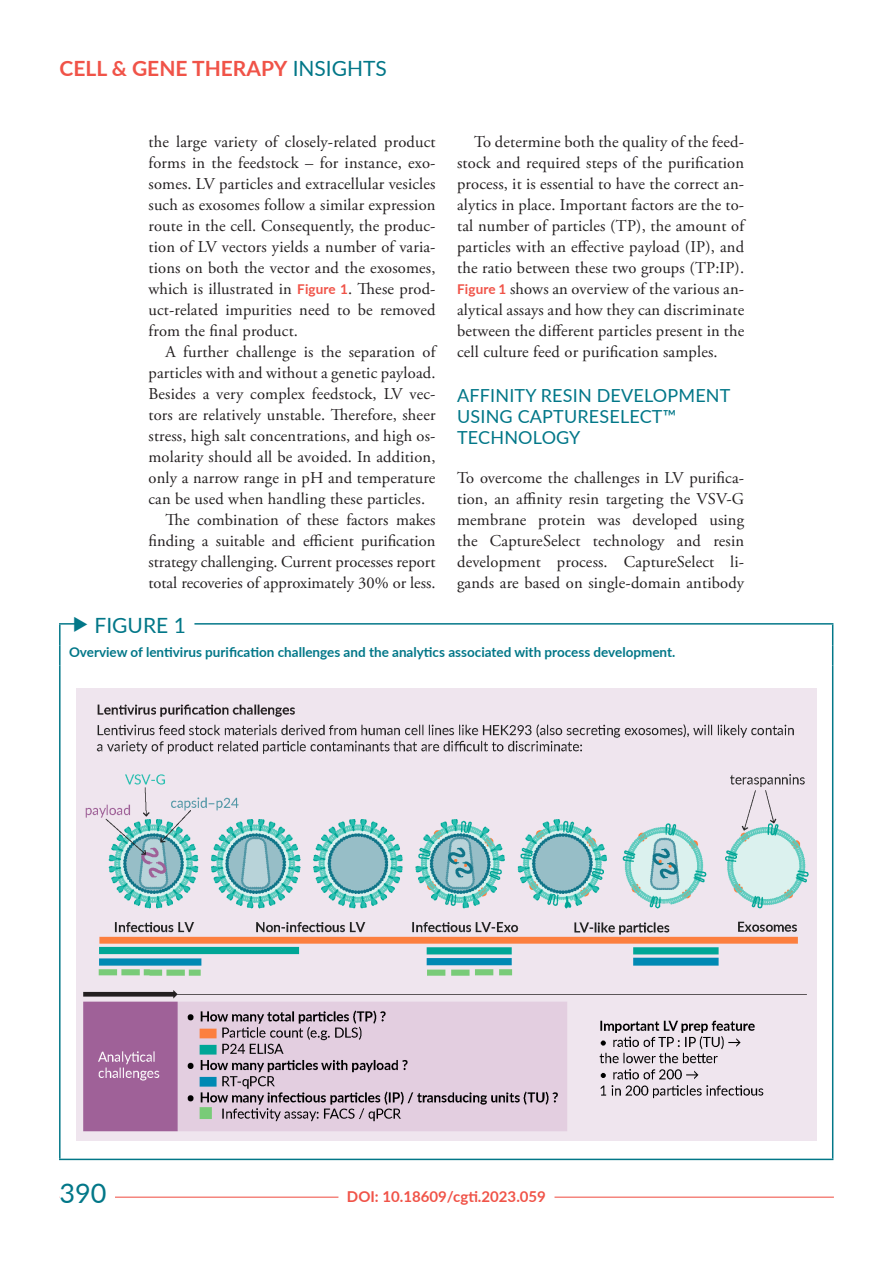
<style>
.page{position:relative;width:893px;height:1263px;background:#fff}
.page>*{position:absolute;margin:0;border:0;box-sizing:border-box;transform-origin:0 0}
.t1{font:27px "Lato";color:#027788}
.t2{font:700 21px "Lato";color:#f05348}
.t3{font:21px "Lato";color:#027788}
.head1{font:18px/21px "Lato";letter-spacing:.01em;color:#027788}
.body{font:16.5px/21px "Adobe Garamond Pro";letter-spacing:.01em;color:#231f20;text-align:justify}
.bodyfirst{font:16.5px/21px "Adobe Garamond Pro";letter-spacing:.01em;color:#231f20;text-align:justify}
.t4{font:700 15px "Lato";color:#f05348}
.figuretitle{font:700 13.5px "Lato";color:#027788}
.s1{font-weight:400;color:#027788}
.s2{font-family:"Lato";font-weight:700;font-size:13.5px;color:#f05348}
</style>
<div class="page">
<hr style="left:60px;top:1196px;width:774px;height:2px;background:#f05348">
<div style="left:60px;top:1191px;width:55px;height:12px;background:#fff"></div>
<div style="left:338px;top:1185px;width:216px;height:17px;background:#fff"></div>
<hr style="left:59px;top:623px;width:774px;height:2px;background:#027788">
<hr style="left:59px;top:625px;width:2px;height:21px;background:#027788">
<hr style="left:59px;top:646px;width:2px;height:20px;background:#027788">
<svg style="left:832px;top:625px;width:1px;height:41px"></svg>
<hr style="left:59px;top:666px;width:2px;height:493px;background:#027788">
<hr style="left:832px;top:666px;width:1px;height:493px;background:#027788">
<hr style="left:59px;top:1159px;width:774px;height:1px;background:#027788">
<div style="left:82px;top:612px;width:112px;height:25px;background:#fff"></div>
<img style="left:76px;top:688px;width:740px;height:453px">
<svg style="left:74px;top:623px;width:8px;height:2px"></svg>
<p class="t2" style="left:60px;top:53px;width:329px">CELL &amp; GENE THERAPY <span class="s1">INSIGHTS</span></p>
<p class="body" style="left:148px;top:132px;width:289px">the large variety of closely-related product forms in the feedstock – for instance, exo&shy;somes. LV particles and extracellular vesicles such as exosomes follow a similar expression route in the cell. Consequently, the produc&shy;tion of LV vectors yields a number of varia&shy;tions on both the vector and the exosomes, which is illustrated in <span class="s2">Figure 1</span>. These prod&shy;uct-related impurities need to be removed from the final product.</p>
<p class="body" style="left:148px;top:342px;width:289px;text-indent:17px">A further challenge is the separation of particles with and without a genetic payload.<br>Besides a very complex feedstock, LV vec&shy;tors are relatively unstable. Therefore, sheer stress, high salt concentrations, and high os&shy;molarity should all be avoided. In addition, only a narrow range in pH and temperature can be used when handling these particles.</p>
<p class="body" style="left:148px;top:510px;width:289px;text-indent:17px">The combination of these factors makes finding a suitable and efficient purification strategy challenging. Current processes report total recoveries of approximately 30% or less.</p>
<p class="body" style="left:457px;top:132px;width:289px;text-indent:17px">To determine both the quality of the feed&shy;stock and required steps of the purification process, it is essential to have the correct an&shy;alytics in place. Important factors are the to&shy;tal number of particles (TP), the amount of particles with an effective payload (IP), and the ratio between these two groups (TP:IP).<br><span class="s2">Figure 1</span> shows an overview of the various an&shy;alytical assays and how they can discriminate between the different particles present in the cell culture feed or purification samples.</p>
<p class="head1" style="left:457px;top:384px;width:275px">AFFINITY RESIN DEVELOPMENT<br>USING CAPTURESELECT™<br>TECHNOLOGY</p>
<p class="bodyfirst" style="left:457px;top:468px;width:289px">To overcome the challenges in LV purifica&shy;tion, an affinity resin targeting the VSV-G membrane protein was developed using the CaptureSelect technology and resin development process. CaptureSelect li&shy;gands are based on single-domain antibody</p>
<p class="t3" style="left:95px;top:610px;width:93px">FIGURE 1</p>
<p class="figuretitle" style="left:69px;top:642px;width:608px">Overview of lentivirus purification challenges and the analytics associated with process development.</p>
<h1 class="t1" style="left:60px;top:1174px;width:48px">390</h1>
<p class="t4" style="left:347px;top:1185px;width:201px">DOI: 10.18609/cgti.2023.059</p>
</div>
